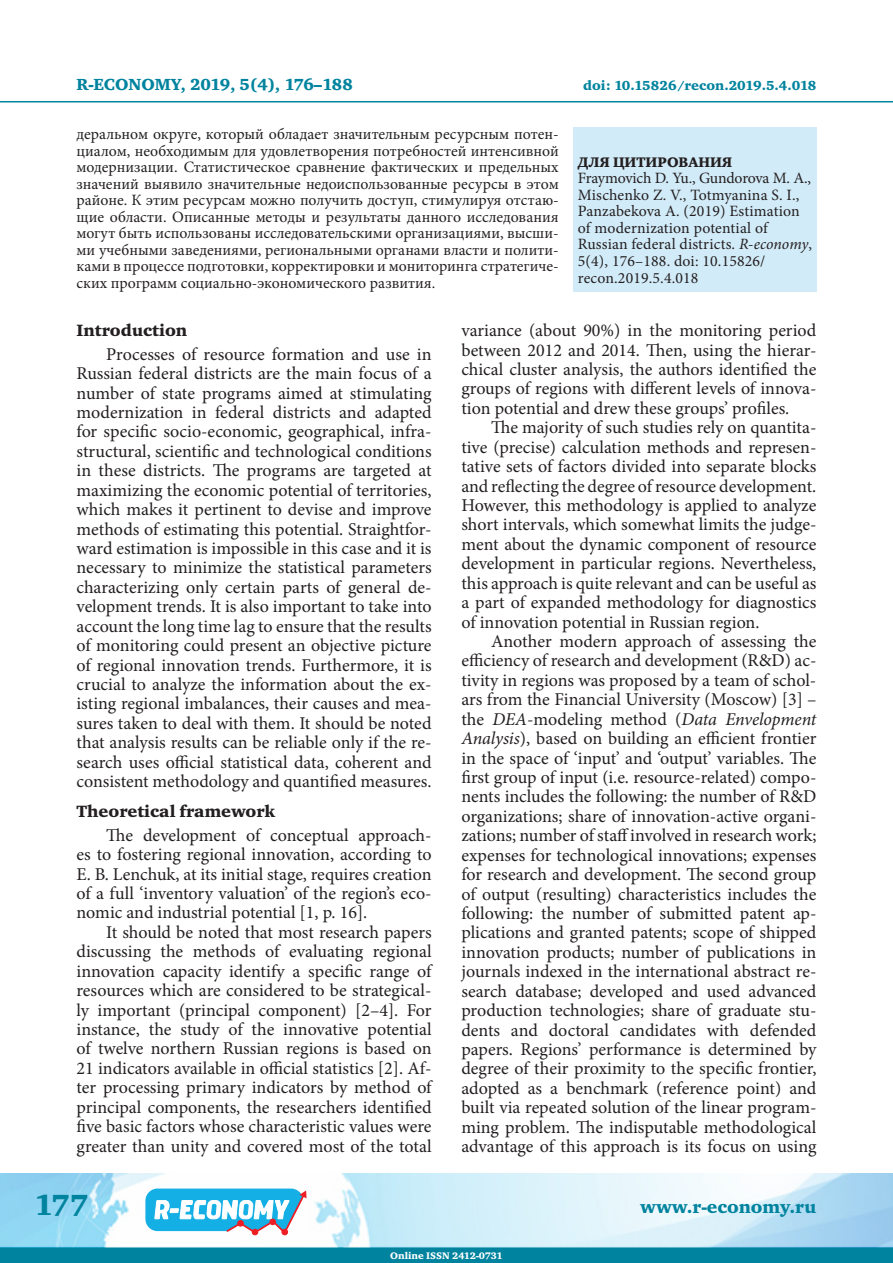
<style>
.page{position:relative;width:893px;height:1263px;background:#fff}
.page>*{position:absolute;margin:0;border:0;box-sizing:border-box;transform-origin:0 0}
.t1{font:30px "Charter Black C";color:#00839e}
.t2{font:18px/19.4px "Minion Pro";color:#231f20;text-align:justify}
.t3{font:18px "Charter Black C";color:#00839e}
.t4{font:16.8px "Charter Black C";color:#231f20}
.t5{font:16.5px "Charter Black C";color:#00839e}
.t6{font:15.75px/16.5px "Minion Pro";letter-spacing:.005em;color:#231f20;text-align:justify}
.t7{font:14.25px "Charter Black C";color:#231f20}
.t8{font:13.5px "Charter Black C";color:#00839e}
.t9{font:9.75px "Charter Black C";color:#fff}
.s1{font-style:italic}
</style>
<div class="page">
<hr style="left:0;top:101px;width:893px;height:1px;background:#00839e">
<div style="left:0;top:1247px;width:893px;height:16px;background:#00839e;border:2px solid #00839e"></div>
<img style="left:0;top:1174px;width:893px;height:73px">
<svg style="left:145px;top:1188px;width:162px;height:48px"></svg>
<div style="left:573px;top:128px;width:243px;height:164px;background:#d2ebf8"></div>
<p class="t5" style="left:77px;top:76px;width:278px">R-ECONOMY, 2019, 5(4), 176–188</p>
<p class="t8" style="left:583px;top:78px;width:235px">doi: 10.15826/recon.2019.5.4.018</p>
<p class="t6" style="left:77px;top:126px;width:484px">деральном округе, который обладает значительным ресурсным потен&shy;циалом, необходимым для удовлетворения потребностей интенсивной модернизации. Статистическое сравнение фактических и предельных значений выявило значительные недоиспользованные ресурсы в этом районе. К этим ресурсам можно получить доступ, стимулируя отстаю&shy;щие области. Описанные методы и результаты данного исследования могут быть использованы исследовательскими организациями, высши&shy;ми учебными заведениями, региональными органами власти и полити&shy;ками в процессе подготовки, корректировки и мониторинга стратегиче&shy;ских программ социально-экономического развития.</p>
<p class="t7" style="left:578px;top:154px;width:156px">ДЛЯ ЦИТИРОВАНИЯ</p>
<p class="t6" style="left:578px;top:170px;width:236px;text-align:left">Fraymovich D. Yu., Gundorova M. A.,<br>Mischenko Z. V., Totmyanina S. I.,<br>Panzabekova A. (2019) Estimation of modernization potential of<br>Russian federal districts. <span class="s1">R-economy</span>,<br>5(4), 176–188. doi: 10.15826/ recon.2019.5.4.018</p>
<p class="t4" style="left:77px;top:321px;width:112px">Introduction</p>
<p class="t2" style="left:77px;top:344px;width:357px;text-indent:30px">Processes of resource formation and use in Russian federal districts are the main focus of a number of state programs aimed at stimulating modernization in federal districts and adapted for specific socio-economic, geographical, infra&shy;structural, scientific and technological conditions in these districts. The programs are targeted at maximizing the economic potential of territories, which makes it pertinent to devise and improve methods of estimating this potential. Straightfor&shy;ward estimation is impossible in this case and it is necessary to minimize the statistical parameters characterizing only certain parts of general de&shy;velopment trends. It is also important to take into account the long time lag to ensure that the results of monitoring could present an objective picture of regional innovation trends. Furthermore, it is crucial to analyze the information about the ex&shy;isting regional imbalances, their causes and mea&shy;sures taken to deal with them. It should be noted that analysis results can be reliable only if the re&shy;search uses official statistical data, coherent and consistent methodology and quantified measures.</p>
<p class="t4" style="left:77px;top:802px;width:200px">Theoretical framework</p>
<p class="t2" style="left:77px;top:825px;width:357px;text-indent:30px">The development of conceptual approach&shy;es to fostering regional innovation, according to E. B. Lenchuk, at its initial stage, requires creation of a full ‘inventory valuation’ of the region’s eco&shy;nomic and industrial potential [1, p. 16].</p>
<p class="t2" style="left:77px;top:922px;width:357px;text-indent:30px">It should be noted that most research papers discussing the methods of evaluating regional innovation capacity identify a specific range of resources which are considered to be strategical&shy;ly important (principal component) [2–4]. For instance, the study of the innovative potential of twelve northern Russian regions is based on 21 indicators available in official statistics [2]. Af&shy;ter processing primary indicators by method of principal components, the researchers identified five basic factors whose characteristic values were greater than unity and covered most of the total</p>
<p class="t2" style="left:461px;top:321px;width:357px">variance (about 90%) in the monitoring period between 2012 and 2014. Then, using the hierar&shy;chical cluster analysis, the authors identified the groups of regions with different levels of innova&shy;tion potential and drew these groups’ profiles.</p>
<p class="t2" style="left:461px;top:418px;width:357px;text-indent:30px">The majority of such studies rely on quantita&shy;tive (precise) calculation methods and represen&shy;tative sets of factors divided into separate blocks and reflecting the degree of resource development.<br>However, this methodology is applied to analyze short intervals, which somewhat limits the judge&shy;ment about the dynamic component of resource development in particular regions. Nevertheless, this approach is quite relevant and can be useful as a part of expanded methodology for diagnostics of innovation potential in Russian region.</p>
<p class="t2" style="left:461px;top:632px;width:357px;text-indent:30px">Another modern approach of assessing the efficiency of research and development (R&amp;D) ac&shy;tivity in regions was proposed by a team of schol&shy;ars from the Financial University (Moscow) [3] – the <span class="s1">DEA</span>-modeling method (<span class="s1">Data Envelopment Analysis</span>), based on building an efficient frontier in the space of ‘input’ and ‘output’ variables. The first group of input (i.e. resource-related) compo&shy;nents includes the following: the number of R&amp;D organizations; share of innovation-active organi&shy;zations; number of staff involved in research work; expenses for technological innovations; expenses for research and development. The second group of output (resulting) characteristics includes the following: the number of submitted patent ap&shy;plications and granted patents; scope of shipped innovation products; number of publications in journals indexed in the international abstract re&shy;search database; developed and used advanced production technologies; share of graduate stu&shy;dents and doctoral candidates with defended papers. Regions’ performance is determined by degree of their proximity to the specific frontier, adopted as a benchmark (reference point) and built via repeated solution of the linear program&shy;ming problem. The indisputable methodological advantage of this approach is its focus on using</p>
<h1 class="t1" style="left:34px;top:1188px;width:56px">177</h1>
<p class="t3" style="left:640px;top:1196px;width:178px">www.r-economy.ru</p>
<p class="t9" style="left:390px;top:1250px;width:114px">Online ISSN 2412-0731</p>
</div>
